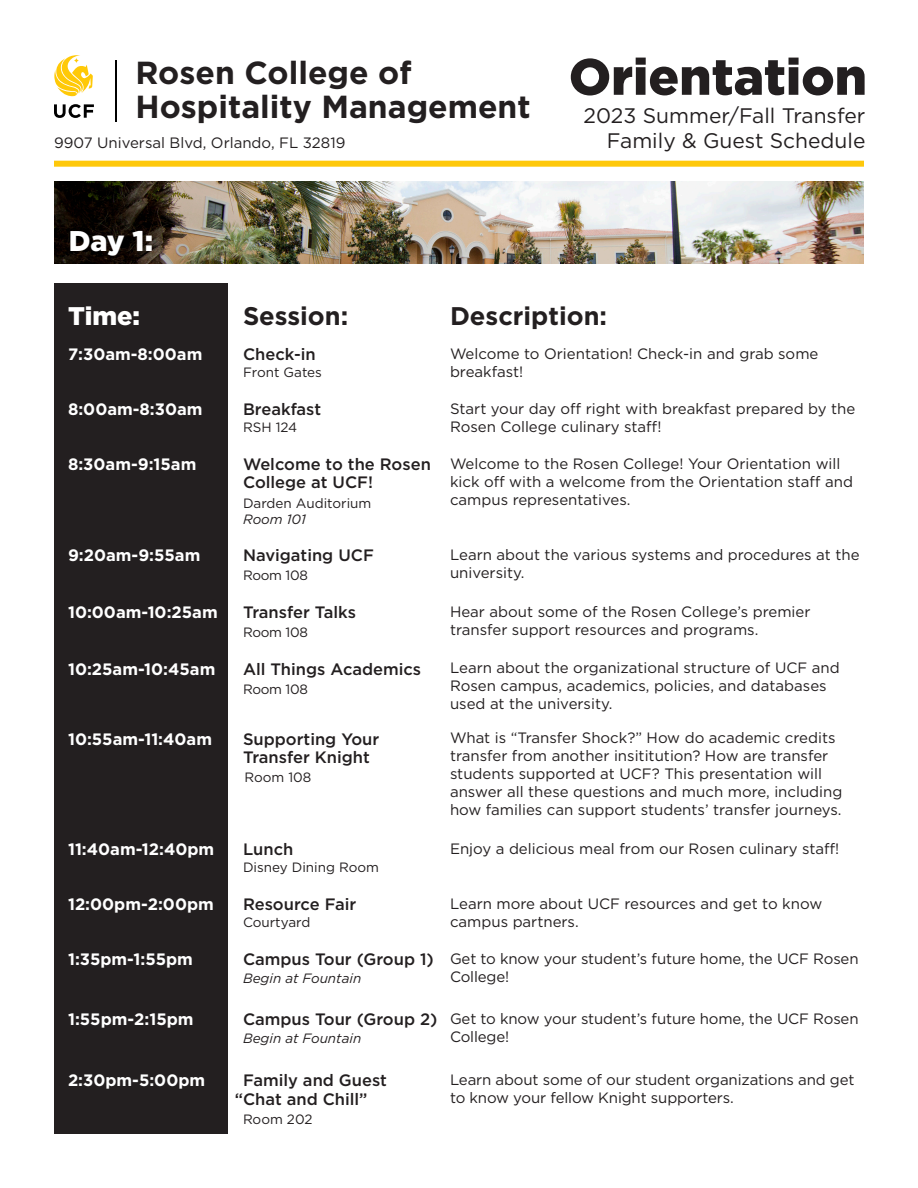
<style>
.page{position:relative;width:918px;height:1188px;background:#fff}
.page>*{position:absolute;margin:0;border:0;box-sizing:border-box;transform-origin:0 0}
.t1{font:900 51px "Gotham";color:#231f20}
.t2{font:700 31.95px/33.5px "Gotham";color:#231f20}
.t3{font:900 28.5px "Gotham";color:#fff}
.t4{font:700 25.5px "Gotham";color:#231f20}
.t5{font:900 25.5px "Gotham";color:#fff}
.t6{font:21px "Gotham";color:#231f20}
.sessions{font:500 16.5px/18.8px "Gotham";color:#231f20}
.t7{font:700 16.5px "Gotham";color:#fff}
.description{font:15px/18px "Gotham";color:#231f20}
.t8{font:13.5px "Gotham";color:#231f20}
.t9{font:italic 13.5px "Gotham";color:#231f20}
</style>
<div class="page">
<hr style="left:115px;top:61px;width:1px;height:61px;background:#000">
<svg style="left:54px;top:104px;width:40px;height:14px"></svg>
<svg style="left:54px;top:55px;width:39px;height:41px"></svg>
<div style="left:54px;top:161px;width:810px;height:6px;background:#fec80b"></div>
<div style="left:54px;top:283px;width:174px;height:851px;background:#231f20"></div>
<img style="left:54px;top:182px;width:810px;height:82px">
<p class="t2" style="left:136px;top:56px;width:397px">Rosen College of<br>Hospitality Management</p>
<p class="t1" style="left:569px;top:42px;width:300px">Orientation</p>
<p class="t6" style="left:584px;top:102px;width:283px">2023 Summer/Fall Transfer</p>
<p class="t6" style="left:607px;top:128px;width:260px">Family &amp; Guest Schedule</p>
<p class="description" style="left:54px;top:134px;width:293px">9907 Universal Blvd, Orlando, FL 32819</p>
<p class="t3" style="left:69px;top:221px;width:86px">Day 1:</p>
<p class="t5" style="left:68px;top:298px;width:74px">Time:</p>
<p class="t4" style="left:243px;top:299px;width:107px">Session:</p>
<p class="t4" style="left:450px;top:299px;width:159px">Description:</p>
<p class="t7" style="left:68px;top:343px;width:136px">7:30am-8:00am</p>
<p class="sessions" style="left:243px;top:344px;width:74px">Check-in</p>
<p class="t8" style="left:243px;top:363px;width:81px">Front Gates</p>
<p class="description" style="left:450px;top:344px;width:370px">Welcome to Orientation! Check-in and grab some breakfast!</p>
<p class="t7" style="left:68px;top:398px;width:136px">8:00am-8:30am</p>
<p class="sessions" style="left:243px;top:399px;width:80px">Breakfast</p>
<p class="t8" style="left:243px;top:418px;width:56px">RSH 124</p>
<p class="description" style="left:450px;top:399px;width:407px">Start your day off right with breakfast prepared by the<br>Rosen College culinary staff!</p>
<p class="t7" style="left:68px;top:453px;width:130px">8:30am-9:15am</p>
<p class="sessions" style="left:243px;top:454px;width:189px">Welcome to the Rosen<br>College at UCF!</p>
<p class="description" style="left:450px;top:454px;width:405px">Welcome to the Rosen College! Your Orientation will kick off with a welcome from the Orientation staff and campus representatives.</p>
<p class="t8" style="left:243px;top:494px;width:130px">Darden Auditorium</p>
<p class="t9" style="left:243px;top:511px;width:65px">Room 101</p>
<p class="t7" style="left:68px;top:544px;width:134px">9:20am-9:55am</p>
<p class="sessions" style="left:243px;top:546px;width:132px">Navigating UCF</p>
<p class="description" style="left:450px;top:545px;width:411px">Learn about the various systems and procedures at the university.</p>
<p class="t8" style="left:243px;top:567px;width:67px">Room 108</p>
<p class="t7" style="left:68px;top:601px;width:151px">10:00am-10:25am</p>
<p class="sessions" style="left:243px;top:602px;width:114px">Transfer Talks</p>
<p class="description" style="left:450px;top:602px;width:362px">Hear about some of the Rosen College’s premier transfer support resources and programs.</p>
<p class="t8" style="left:243px;top:624px;width:67px">Room 108</p>
<p class="t7" style="left:68px;top:658px;width:149px">10:25am-10:45am</p>
<p class="sessions" style="left:243px;top:659px;width:180px">All Things Academics</p>
<p class="description" style="left:450px;top:659px;width:391px">Learn about the organizational structure of UCF and<br>Rosen campus, academics, policies, and databases used at the university.</p>
<p class="t8" style="left:243px;top:681px;width:67px">Room 108</p>
<p class="t7" style="left:68px;top:728px;width:146px">10:55am-11:40am</p>
<p class="sessions" style="left:243px;top:729px;width:138px">Supporting Your</p>
<p class="sessions" style="left:243px;top:748px;width:128px">Transfer Knight</p>
<p class="t8" style="left:244px;top:769px;width:68px">Room 108</p>
<p class="description" style="left:450px;top:729px;width:394px">What is “Transfer Shock?” How do academic credits transfer from another insititution? How are transfer students supported at UCF? This presentation will answer all these questions and much more, including how families can support students’ transfer journeys.</p>
<p class="t7" style="left:68px;top:838px;width:148px">11:40am-12:40pm</p>
<p class="sessions" style="left:243px;top:840px;width:52px">Lunch</p>
<p class="t8" style="left:243px;top:859px;width:138px">Disney Dining Room</p>
<p class="description" style="left:450px;top:839px;width:391px">Enjoy a delicious meal from our Rosen culinary staff!</p>
<p class="t7" style="left:68px;top:893px;width:147px">12:00pm-2:00pm</p>
<p class="sessions" style="left:243px;top:895px;width:115px">Resource Fair</p>
<p class="t8" style="left:243px;top:914px;width:69px">Courtyard</p>
<p class="description" style="left:450px;top:894px;width:374px">Learn more about UCF resources and get to know campus partners.</p>
<p class="t7" style="left:68px;top:948px;width:126px">1:35pm-1:55pm</p>
<p class="sessions" style="left:243px;top:950px;width:192px">Campus Tour (Group 1)</p>
<p class="t9" style="left:243px;top:969px;width:120px">Begin at Fountain</p>
<p class="description" style="left:450px;top:949px;width:410px">Get to know your student’s future home, the UCF Rosen<br>College!</p>
<p class="t7" style="left:68px;top:1009px;width:127px">1:55pm-2:15pm</p>
<p class="sessions" style="left:243px;top:1010px;width:196px">Campus Tour (Group 2)</p>
<p class="t9" style="left:243px;top:1030px;width:120px">Begin at Fountain</p>
<p class="description" style="left:450px;top:1010px;width:410px">Get to know your student’s future home, the UCF Rosen<br>College!</p>
<p class="t7" style="left:68px;top:1069px;width:139px">2:30pm-5:00pm</p>
<p class="sessions" style="left:243px;top:1070px;width:145px">Family and Guest</p>
<p class="sessions" style="left:235px;top:1089px;width:134px">“Chat and Chill”</p>
<p class="t8" style="left:243px;top:1111px;width:71px">Room 202</p>
<p class="description" style="left:450px;top:1070px;width:406px">Learn about some of our student organizations and get to know your fellow Knight supporters.</p>
</div>
